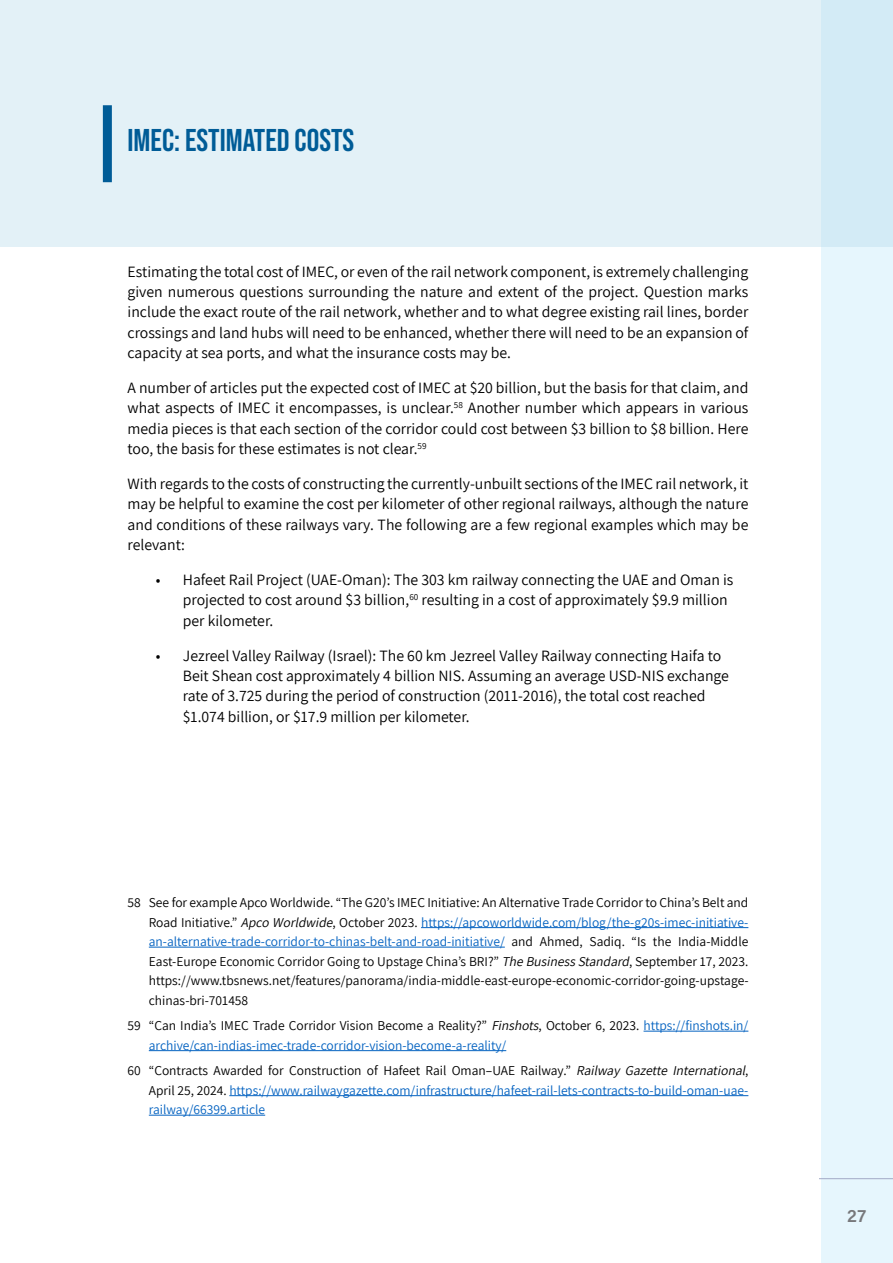
<style>
.page{position:relative;width:893px;height:1263px;background:#fff}
.page>*{position:absolute;margin:0;border:0;box-sizing:border-box;transform-origin:0 0}
.t1{font:31.5px "Bebas Neue";color:#005c97}
.t2{font:18px "Acumin Variable Concept";color:#77787b}
.t3{font:15.75px/20.2px "Assistant";color:#000;text-align:justify}
.t4{font:13.5px/19.5px "Assistant";color:#000;text-align:justify}
.t5{font:13.5px/19.5px "Assistant";color:#0563c1}
.s1{font-style:italic}
.s2{color:#0563c1}
.s3{color:#000}
.s4{font-style:italic;color:#000}
</style>
<div class="page">
<div style="left:821px;top:0;width:72px;height:1263px;background:#e6f6fd"></div>
<hr style="left:819px;top:1178px;width:74px;height:1px;background:#a2aac6">
<div style="left:0;top:0;width:893px;height:247px;background:linear-gradient(to right,#e5f2f7,#deeff7)"></div>
<div style="left:103px;top:105px;width:9px;height:77px;background:#005c97"></div>
<hr style="left:421px;top:927px;width:327px;height:1px;background:#0563c1">
<hr style="left:149px;top:947px;width:356px;height:1px;background:#0563c1">
<hr style="left:644px;top:1031px;width:104px;height:1px;background:#0563c1">
<hr style="left:149px;top:1050px;width:357px;height:1px;background:#0563c1">
<hr style="left:229px;top:1095px;width:519px;height:1px;background:#0563c1">
<hr style="left:149px;top:1115px;width:116px;height:1px;background:#0563c1">
<h1 class="t1" style="left:128px;top:122px;width:228px">IMEC: ESTIMATED COSTS</h1>
<p class="t3" style="left:128px;top:261px;width:622px">Estimating the total cost of IMEC, or even of the rail network component, is extremely challenging given numerous questions surrounding the nature and extent of the project. Question marks include the exact route of the rail network, whether and to what degree existing rail lines, border crossings and land hubs will need to be enhanced, whether there will need to be an expansion of capacity at sea ports, and what the insurance costs may be.</p>
<p class="t3" style="left:128px;top:377px;width:622px">A number of articles put the expected cost of IMEC at $20 billion, but the basis for that claim, and what aspects of IMEC it encompasses, is unclear.<sup>58</sup> Another number which appears in various media pieces is that each section of the corridor could cost between $3 billion to $8 billion. Here too, the basis for these estimates is not clear.<sup>59</sup></p>
<p class="t3" style="left:128px;top:473px;width:622px">With regards to the costs of constructing the currently-unbuilt sections of the IMEC rail network, it may be helpful to examine the cost per kilometer of other regional railways, although the nature and conditions of these railways vary. The following are a few regional examples which may be relevant:</p>
<p class="t3" style="left:183px;top:569px;width:552px;text-align:left;text-indent:-27px">• Hafeet Rail Project (UAE-Oman): The 303 km railway connecting the UAE and Oman is projected to cost around $3 billion,<sup>60</sup> resulting in a cost of approximately $9.9 million per kilometer.</p>
<p class="t3" style="left:183px;top:645px;width:548px;text-align:left;text-indent:-27px">• Jezreel Valley Railway (Israel): The 60 km Jezreel Valley Railway connecting Haifa to Beit Shean cost approximately 4 billion NIS. Assuming an average USD-NIS exchange rate of 3.725 during the period of construction (2011-2016), the total cost reached $1.074 billion, or $17.9 million per kilometer.</p>
<p class="t4" style="left:149px;top:892px;width:601px;text-indent:-21px">58 See for example Apco Worldwide. “The G20’s IMEC Initiative: An Alternative Trade Corridor to China’s Belt and Road Initiative.” <span class="s1">Apco Worldwide</span>, October 2023. <span class="s2">https://apcoworldwide.com/blog/the-g20s-imec-initiative&shy;an-alternative-trade-corridor-to-chinas-belt-and-road-initiative/</span> and Ahmed, Sadiq. “Is the India-Middle East-Europe Economic Corridor Going to Upstage China’s BRI?” <span class="s1">The BusinessStandard</span>, September 17, 2023. https://www.tbsnews.net/features/panorama/india-middle-east-europe-economic-corridor-going-upstage&shy;chinas-bri-701458</p>
<p class="t5" style="left:149px;top:1015px;width:601px;text-indent:-21px"><span class="s3">59 “Can India’s IMEC Trade Corridor Vision Become a Reality?”</span> <span class="s4">Finshots</span><span class="s3">, October 6, 2023.</span> https://finshots.in/ archive/can-indias-imec-trade-corridor-vision-become-a-reality/</p>
<p class="t5" style="left:149px;top:1060px;width:601px;text-align:justify;text-indent:-21px"><span class="s3">60 “Contracts Awarded for Construction of Hafeet Rail Oman–UAE Railway.”</span> <span class="s4">Railway Gazette International</span><span class="s3">, April 25, 2024.</span> https://www.railwaygazette.com/infrastructure/hafeet-rail-lets-contracts-to-build-oman-uae&shy;railway/66399.article</p>
<p class="t2" style="left:847px;top:1203px;width:20px">27</p>
</div>
